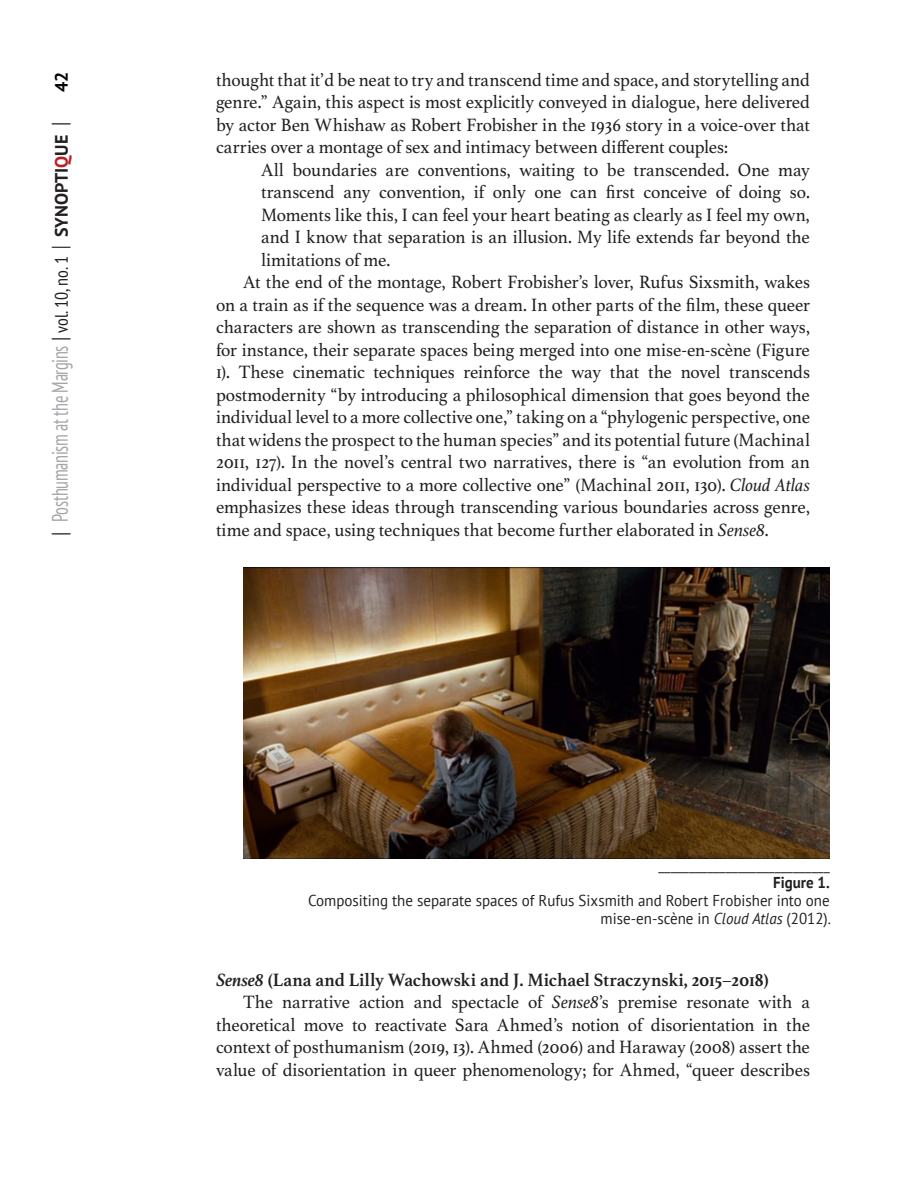
<style>
.page{position:relative;width:918px;height:1188px;background:#fff}
.page>*{position:absolute;margin:0;border:0;box-sizing:border-box;transform-origin:0 0}
.t1{font:condensed 22.5px "PT Sans";letter-spacing:-.02em;color:#a4a5a9;scale:.8 1}
.Body{font:18.9px/22.5px "Athelas";letter-spacing:-.01em;color:#231f20;text-align:justify;scale:.95 1}
.Body-2{font:700 18.9px "Athelas";color:#231f20;scale:.95 1}
.t2{font:700 18px "PT Sans";color:#040503}
.t3{font:15.75px "PT Sans";color:#231f20;scale:.95 1}
.t4{font:700 15.75px "PT Sans";color:#231f20;scale:.95 1}
.s1{font-stretch:normal;color:#231f20}
.s2{font-size:18px;color:#231f20}
.s3{color:#231f20}
.s4{font-weight:700;font-stretch:normal;font-size:18px;color:#231f20}
.s5{font-weight:700;font-stretch:normal;font-size:18px;color:#b81f23}
.s6{font-style:italic}
.s7{font-weight:400}
</style>
<div class="page">
<img style="left:243px;top:567px;width:587px;height:292px">
<p class="t2" style="left:50px;top:92px;width:22px;rotate:-90deg">42</p>
<p class="t1" style="left:46px;top:536px;width:519px;rotate:-90deg"><span class="s1">|</span> Posthumanism at the Margins <span class="s1">|</span> <span class="s2">vol. 10, no. 1</span> <span class="s3">|</span> <span class="s4">SYNOPTI</span><span class="s5">Q</span><span class="s4">UE</span> <span class="s1">|</span></p>
<p class="Body" style="left:216px;top:69px;width:627px">thought that it’d be neat to try and transcend time and space, and storytelling and genre.” Again, this aspect is most explicitly conveyed in dialogue, here delivered by actor Ben Whishaw as Robert Frobisher in the 1936 story in a voice-over that carries over a montage of sex and intimacy between different couples:</p>
<p class="Body" style="left:261px;top:159px;width:579px">All boundaries are conventions, waiting to be transcended. One may transcend any convention, if only one can first conceive of doing so.<br>Moments like this, I can feel your heart beating as clearly as I feel my own, and I know that separation is an illusion. My life extends far beyond the limitations of me.</p>
<p class="Body" style="left:216px;top:272px;width:627px;text-indent:27px">At the end of the montage, Robert Frobisher’s lover, Rufus Sixsmith, wakes on a train as if the sequence was a dream. In other parts of the film, these queer characters are shown as transcending the separation of distance in other ways, for instance, their separate spaces being merged into one mise-en-scène (Figure 1). These cinematic techniques reinforce the way that the novel transcends postmodernity “by introducing a philosophical dimension that goes beyond the individual level to a more collective one,” taking on a “phylogenic perspective, one that widens the prospect to the human species” and its potential future (Machinal 2011, 127). In the novel’s central two narratives, there is “an evolution from an individual perspective to a more collective one” (Machinal 2011, 130). <span class="s6">Cloud Atlas </span>emphasizes these ideas through transcending various boundaries across genre, time and space, using techniques that become further elaborated in <span class="s6">Sense8</span>.</p>
<p class="t3" style="left:658px;top:855px;width:182px">____________________________</p>
<p class="t4" style="left:773px;top:873px;width:61px">Figure 1.</p>
<p class="t3" style="left:308px;top:891px;width:551px">Compositing the separate spaces of Rufus Sixsmith and Robert Frobisher into one</p>
<p class="t3" style="left:601px;top:909px;width:244px">mise-en-scène in <span class="s6">Cloud Atlas</span> (2012).</p>
<p class="Body-2" style="left:216px;top:969px;width:583px"><span class="s6">Sense8</span> (Lana and Lilly Wachowski and J. Michael Straczynski, 2015<span class="s7">–</span>2018)</p>
<p class="Body" style="left:216px;top:992px;width:627px;text-indent:27px">The narrative action and spectacle of <span class="s6">Sense8</span>’s premise resonate with a theoretical move to reactivate Sara Ahmed’s notion of disorientation in the context of posthumanism (2019, 13). Ahmed (2006) and Haraway (2008) assert the value of disorientation in queer phenomenology; for Ahmed, “queer describes</p>
</div>
